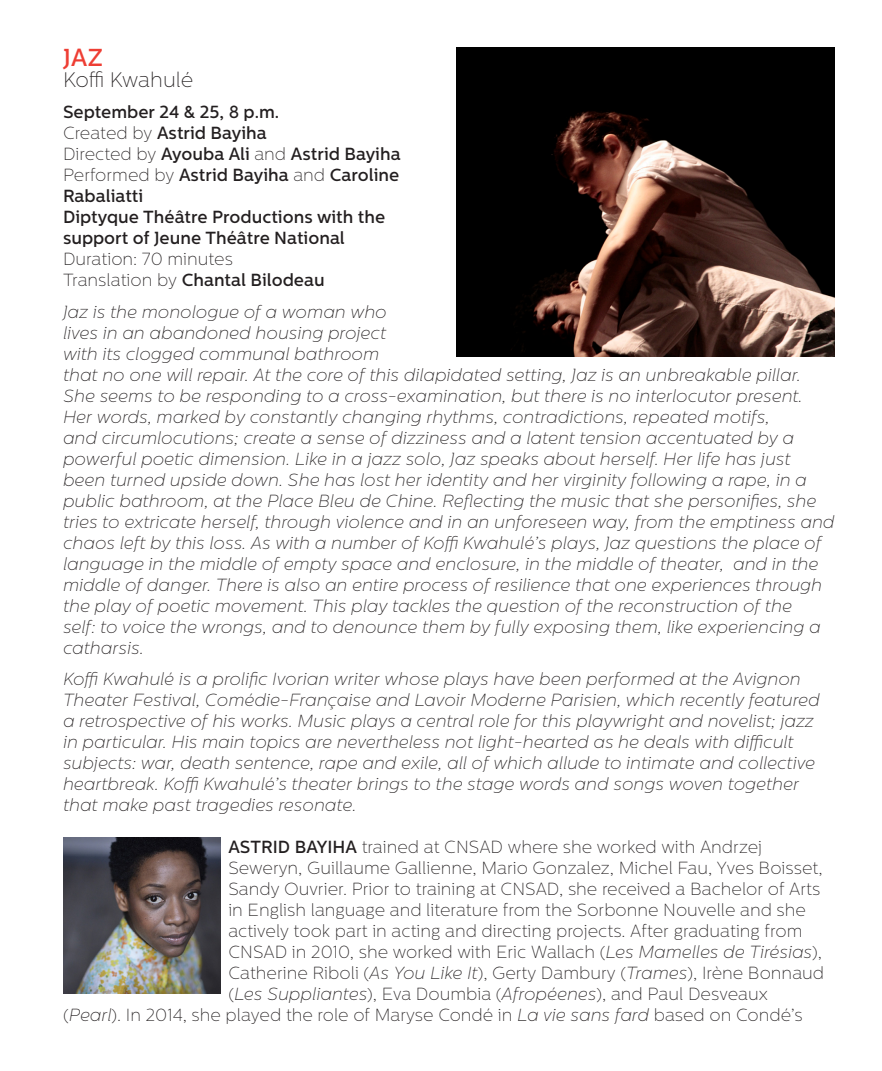
<style>
.page{position:relative;width:882px;height:1071px;background:#fff}
.page>*{position:absolute;margin:0;border:0;box-sizing:border-box;transform-origin:0 0}
.body_text{font:500 24.5px "Centrale Sans";color:#ee3e34}
.body_text-2{font:100 21px "Centrale Sans";letter-spacing:-.005em;color:#231f20}
.body_text-3{font:italic 100 17.5px/21px "Centrale Sans";color:#231f20}
.body_text-4{font:100 17.5px "Centrale Sans";color:#231f20}
.body_text-5{font:500 17.5px/21px "Centrale Sans";color:#231f20}
.s1{font-weight:100}
.s2{font-weight:500}
.s3{font-style:italic}
</style>
<div class="page">
<img style="left:457px;top:47px;width:378px;height:310px">
<img style="left:63px;top:838px;width:157px;height:155px">
<p class="body_text" style="left:63px;top:43px;width:41px">JAZ</p>
<p class="body_text-2" style="left:63px;top:68px;width:132px">Koffi Kwahulé</p>
<p class="body_text-5" style="left:63px;top:101px;width:218px">September 24 &amp; 25, 8 p.m.</p>
<p class="body_text-5" style="left:63px;top:122px;width:205px"><span class="s1">Created by</span> Astrid Bayiha</p>
<p class="body_text-5" style="left:63px;top:143px;width:339px"><span class="s1">Directed by</span> Ayouba Ali <span class="s1">and</span> Astrid Bayiha</p>
<p class="body_text-5" style="left:63px;top:164px;width:338px"><span class="s1">Performed by</span> Astrid Bayiha <span class="s1">and</span> Caroline<br>Rabaliatti</p>
<p class="body_text-5" style="left:63px;top:206px;width:324px">Diptyque Théâtre Productions with the support of Jeune Théâtre National</p>
<p class="body_text-4" style="left:63px;top:249px;width:172px">Duration: 70 minutes</p>
<p class="body_text-5" style="left:63px;top:269px;width:263px"><span class="s1">Translation by</span> Chantal Bilodeau</p>
<p class="body_text-3" style="left:63px;top:301px;width:773px">Jaz is the monologue of a woman who<br>lives in an abandoned housing project<br>with its clogged communal bathroom<br>that no one will repair. At the core of this dilapidated setting, Jaz is an unbreakable pillar.<br>She seems to be responding to a cross-examination, but there is no interlocutor present.<br>Her words, marked by constantly changing rhythms, contradictions, repeated motifs,<br>and circumlocutions; create a sense of dizziness and a latent tension accentuated by a powerful poetic dimension. Like in a jazz solo, Jaz speaks about herself. Her life has just been turned upside down. She has lost her identity and her virginity following a rape, in a public bathroom, at the Place Bleu de Chine. Reflecting the music that she personifies, she tries to extricate herself, through violence and in an unforeseen way, from the emptiness and chaos left by this loss. As with a number of Koffi Kwahulé’s plays, Jaz questions the place of language in the middle of empty space and enclosure, in the middle of theater, and in the middle of danger. There is also an entire process of resilience that one experiences through the play of poetic movement. This play tackles the question of the reconstruction of the<br>self: to voice the wrongs, and to denounce them by fully exposing them, like experiencing a catharsis.</p>
<p class="body_text-3" style="left:63px;top:668px;width:758px">Koffi Kwahulé is a prolific Ivorian writer whose plays have been performed at the Avignon Theater Festival, Comédie-Française and Lavoir Moderne Parisien, which recently featured a retrospective of his works. Music plays a central role for this playwright and novelist; jazz in particular. His main topics are nevertheless not light-hearted as he deals with difficult subjects: war, death sentence, rape and exile, all of which allude to intimate and collective heartbreak. Koffi Kwahulé’s theater brings to the stage words and songs woven together that make past tragedies resonate.</p>
<p class="body_text-4" style="left:228px;top:837px;width:535px"><span class="s2">ASTRID BAYIHA</span> trained at CNSAD where she worked with Andrzej</p>
<p class="body_text-4" style="left:228px;top:858px;width:596px">Seweryn, Guillaume Gallienne, Mario Gonzalez, Michel Fau, Yves Boisset,</p>
<p class="body_text-4" style="left:228px;top:879px;width:594px">Sandy Ouvrier. Prior to training at CNSAD, she received a Bachelor of Arts</p>
<p class="body_text-4" style="left:228px;top:900px;width:579px">in English language and literature from the Sorbonne Nouvelle and she</p>
<p class="body_text-4" style="left:228px;top:921px;width:576px">actively took part in acting and directing projects. After graduating from</p>
<p class="body_text-4" style="left:228px;top:942px;width:595px">CNSAD in 2010, she worked with Eric Wallach (<span class="s3">Les Mamelles de Tirésias</span>),</p>
<p class="body_text-4" style="left:228px;top:963px;width:597px">Catherine Riboli (<span class="s3">As You Like It</span>), Gerty Dambury (<span class="s3">Trames</span>), Irène Bonnaud</p>
<p class="body_text-4" style="left:228px;top:984px;width:541px">(<span class="s3">Les Suppliantes</span>), Eva Doumbia (<span class="s3">Afropéenes</span>), and Paul Desveaux</p>
<p class="body_text-4" style="left:63px;top:1005px;width:741px">(<span class="s3">Pearl</span>). In 2014, she played the role of Maryse Condé in <span class="s3">La vie sans fard</span> based on Condé’s</p>
</div>
